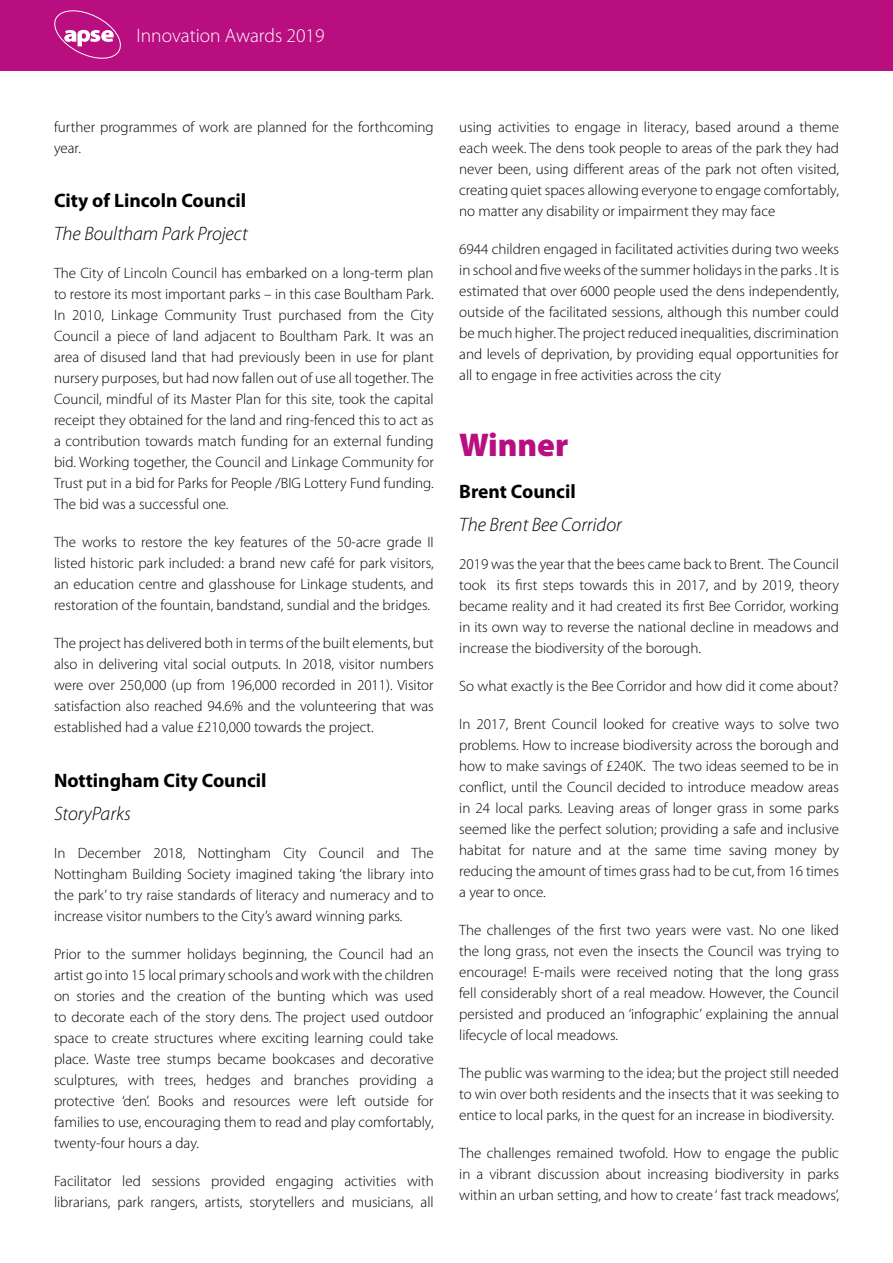
<style>
.page{position:relative;width:893px;height:1263px;background:#fff}
.page>*{position:absolute;margin:0;border:0;box-sizing:border-box;transform-origin:0 0}
.t1{font:900 33px "Myriad Pro";color:#b80e80}
.t2{font:700 19.5px "Myriad Pro";color:#000}
.t3{font:italic 300 19.5px "Myriad Pro";color:#000}
.t4{font:300 19.5px "Myriad Pro";color:#fff}
.t5{font:300 15px/21px "Myriad Pro";color:#000;text-align:justify}
</style>
<div class="page">
<div style="left:0;top:0;width:893px;height:70px;background:#b80e80"></div>
<svg style="left:55px;top:11px;width:65px;height:47px"></svg>
<h2 class="t4" style="left:136px;top:25px;width:190px">Innovation Awards 2019</h2>
<p class="t5" style="left:54px;top:116px;width:381px">further programmes of work are planned for the forthcoming year.</p>
<h2 class="t2" style="left:54px;top:187px;width:194px">City of Lincoln Council</h2>
<h2 class="t3" style="left:54px;top:222px;width:195px">The Boultham Park Project</h2>
<p class="t5" style="left:54px;top:263px;width:381px">The City of Lincoln Council has embarked on a long-term plan to restore its most important parks – in this case Boultham Park.<br>In 2010, Linkage Community Trust purchased from the City Council a piece of land adjacent to Boultham Park. It was an area of disused land that had previously been in use for plant nursery purposes, but had now fallen out of use all together. The Council, mindful of its Master Plan for this site, took the capital receipt they obtained for the land and ring-fenced this to act as a contribution towards match funding for an external funding bid. Working together, the Council and Linkage Community for Trust put in a bid for Parks for People /BIG Lottery Fund funding.<br>The bid was a successful one.</p>
<p class="t5" style="left:54px;top:532px;width:381px">The works to restore the key features of the 50-acre grade II listed historic park included: a brand new café for park visitors, an education centre and glasshouse for Linkage students, and restoration of the fountain, bandstand, sundial and the bridges.</p>
<p class="t5" style="left:54px;top:633px;width:381px">The project has delivered both in terms of the built elements, but also in delivering vital social outputs. In 2018, visitor numbers were over 250,000 (up from 196,000 recorded in 2011). Visitor satisfaction also reached 94.6% and the volunteering that was established had a value £210,000 towards the project.</p>
<h2 class="t2" style="left:54px;top:768px;width:214px">Nottingham City Council</h2>
<h2 class="t3" style="left:54px;top:802px;width:78px">StoryParks</h2>
<p class="t5" style="left:54px;top:843px;width:381px">In December 2018, Nottingham City Council and The Nottingham Building Society imagined taking ‘the library into the park’ to try raise standards of literacy and numeracy and to increase visitor numbers to the City’s award winning parks.</p>
<p class="t5" style="left:54px;top:944px;width:381px">Prior to the summer holidays beginning, the Council had an artist go into 15 local primary schools and work with the children on stories and the creation of the bunting which was used to decorate each of the story dens. The project used outdoor space to create structures where exciting learning could take place. Waste tree stumps became bookcases and decorative sculptures, with trees, hedges and branches providing a protective ‘den’. Books and resources were left outside for families to use, encouraging them to read and play comfortably, twenty-four hours a day.</p>
<p class="t5" style="left:54px;top:1171px;width:381px">Facilitator led sessions provided engaging activities with librarians, park rangers, artists, storytellers and musicians, all</p>
<p class="t5" style="left:459px;top:116px;width:381px">using activities to engage in literacy, based around a theme each week. The dens took people to areas of the park they had never been, using different areas of the park not often visited, creating quiet spaces allowing everyone to engage comfortably, no matter any disability or impairment they may face</p>
<p class="t5" style="left:459px;top:238px;width:381px">6944 children engaged in facilitated activities during two weeks in school and five weeks of the summer holidays in the parks . It is estimated that over 6000 people used the dens independently, outside of the facilitated sessions, although this number could be much higher. The project reduced inequalities, discrimination and levels of deprivation, by providing equal opportunities for all to engage in free activities across the city</p>
<h1 class="t1" style="left:459px;top:423px;width:111px">Winner</h1>
<h2 class="t2" style="left:459px;top:479px;width:118px">Brent Council</h2>
<h2 class="t3" style="left:459px;top:513px;width:164px">The Brent Bee Corridor</h2>
<p class="t5" style="left:459px;top:554px;width:381px">2019 was the year that the bees came back to Brent. The Council took its first steps towards this in 2017, and by 2019, theory became reality and it had created its first Bee Corridor, working in its own way to reverse the national decline in meadows and increase the biodiversity of the borough.</p>
<p class="t5" style="left:459px;top:676px;width:381px">So what exactly is the Bee Corridor and how did it come about?</p>
<p class="t5" style="left:459px;top:714px;width:381px">In 2017, Brent Council looked for creative ways to solve two problems. How to increase biodiversity across the borough and how to make savings of £240K. The two ideas seemed to be in conflict, until the Council decided to introduce meadow areas in 24 local parks. Leaving areas of longer grass in some parks seemed like the perfect solution; providing a safe and inclusive habitat for nature and at the same time saving money by reducing the amount of times grass had to be cut, from 16 times a year to once.</p>
<p class="t5" style="left:459px;top:920px;width:381px">The challenges of the first two years were vast. No one liked the long grass, not even the insects the Council was trying to encourage! E-mails were received noting that the long grass fell considerably short of a real meadow. However, the Council persisted and produced an ‘infographic’ explaining the annual lifecycle of local meadows.</p>
<p class="t5" style="left:459px;top:1063px;width:381px">The public was warming to the idea; but the project still needed to win over both residents and the insects that it was seeking to entice to local parks, in the quest for an increase in biodiversity.</p>
<p class="t5" style="left:459px;top:1143px;width:381px">The challenges remained twofold. How to engage the public in a vibrant discussion about increasing biodiversity in parks within an urban setting, and how to create ‘ fast track meadows’,</p>
</div>
